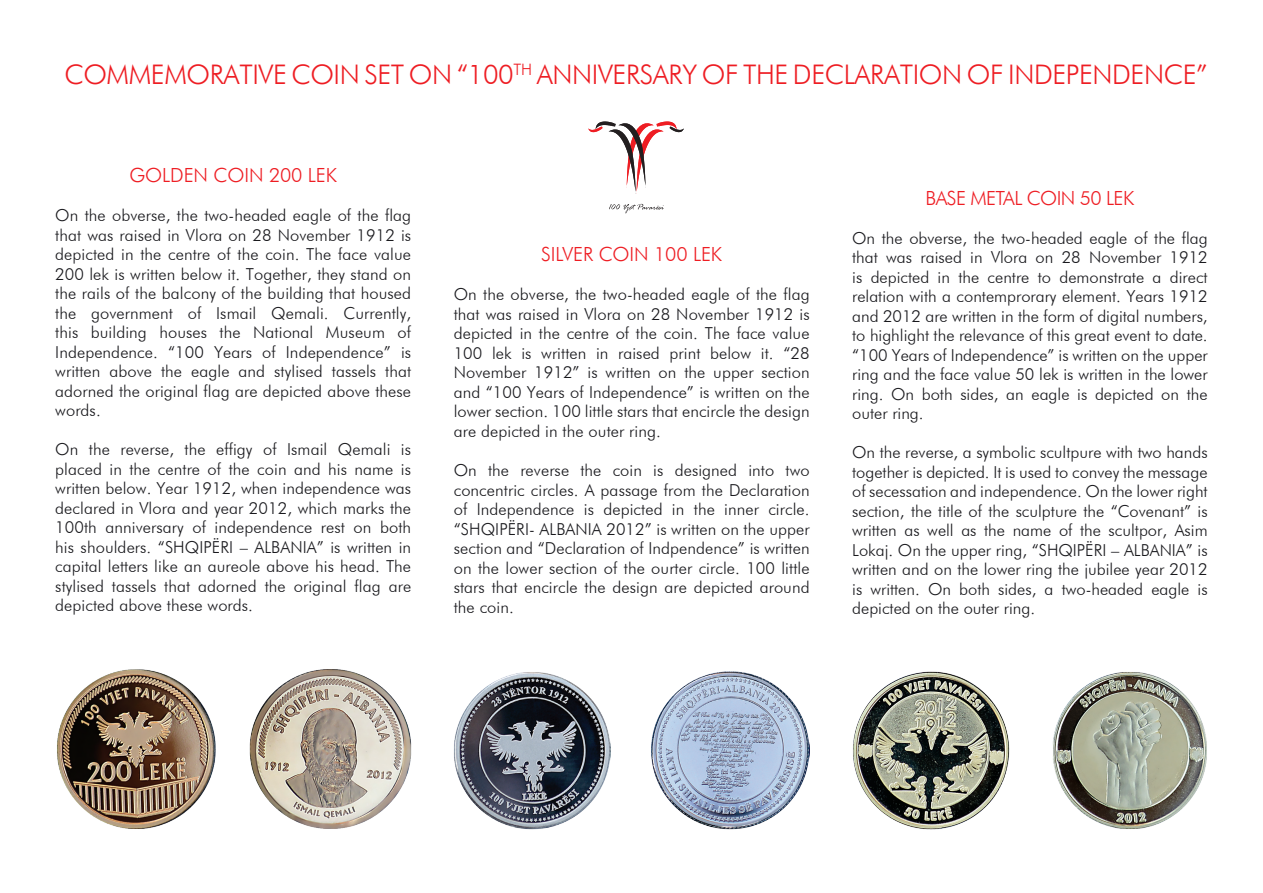
<style>
.page{position:relative;width:1263px;height:893px;background:#fff}
.page>*{position:absolute;margin:0;border:0;box-sizing:border-box;transform-origin:0 0}
.t1{font:300 27px "Futura BT";letter-spacing:-.015em;color:#ee1d23}
.t2{font:300 19.5px "Futura BT";letter-spacing:-.005em;color:#ee1d23}
.t3{font:300 19.5px "Futura BT";letter-spacing:-.03em;color:#ee1d23}
.t4{font:300 16.5px/19.5px "Futura BT";letter-spacing:.005em;color:#19191d;text-align:justify}
</style>
<div class="page">
<img style="left:57px;top:669px;width:159px;height:160px">
<img style="left:250px;top:669px;width:161px;height:160px">
<img style="left:454px;top:672px;width:157px;height:157px">
<img style="left:651px;top:672px;width:159px;height:157px">
<img style="left:853px;top:672px;width:156px;height:157px">
<img style="left:1053px;top:672px;width:154px;height:157px">
<svg style="left:588px;top:122px;width:96px;height:72px"></svg>
<svg style="left:609px;top:204px;width:55px;height:9px"></svg>
<h1 class="t1" style="left:64px;top:58px;width:1145px">Commemorative coin set on “100<sup>th</sup> Anniversary of the Declaration of I ndependence”</h1>
<p class="t2" style="left:129px;top:163px;width:209px">Golden coin 200 lek</p>
<p class="t4" style="left:55px;top:206px;width:357px">On the obverse, the two-headed eagle of the flag that was raised in Vlora on 28 November 1912 is depicted in the centre of the coin. The face value 200 lek is written below it. Together, they stand on the rails of the balcony of the building that housed the government of Ismail Qemali. Currently, this building houses the National Museum of I ndependence. “100 Years of I ndependence” is written above the eagle and stylised tassels that adorned the original flag are depicted above these words.</p>
<p class="t4" style="left:55px;top:440px;width:357px">On the reverse, the effigy of Ismail Qemali is placed in the centre of the coin and his name is written below. Year 1912, when independence was declared in Vlora and year 2012, which marks the 100th anniversary of independence rest on both his shoulders. “SHQIPËRI – ALBANIA</p>
<p class="t4" style="left:55px;top:537px;width:357px;text-indent:262px">” is written in capital letters like an aureole above his head. The stylised tassels that adorned the original flag are depicted above these words.</p>
<p class="t2" style="left:541px;top:243px;width:182px">Silver coin 100 lek</p>
<p class="t4" style="left:454px;top:285px;width:357px">On the obverse, the two-headed eagle of the flag that was raised in Vlora on 28 November 1912 is depicted in the centre of the coin. The face value 100 lek is written in raised print below it. “28<br>November 1912” is written on the upper section and “100 Years of I ndependence” is written on the lower section. 100 little stars that encircle the design are depicted in the outer ring.</p>
<p class="t4" style="left:454px;top:460px;width:357px">On the reverse the coin is designed into two concentric circles. A passage from the Declaration of I ndependence is depicted in the inner circle. “SHQIPËRI - ALBANIA</p>
<p class="t4" style="left:454px;top:519px;width:357px;text-indent:153px">2012” is written on the upper section and “Declaration of I ndpendence” is written on the lower section of the ourter circle. 100 little stars that encircle the design are depicted around the coin.</p>
<p class="t3" style="left:926px;top:186px;width:210px">Base metal coin 50 lek</p>
<p class="t4" style="left:852px;top:228px;width:357px">On the obverse, the two-headed eagle of the flag that was raised in Vlora on 28 November 1912 is depicted in the centre to demonstrate a direct relation with a contemprorary element. Years 1912 and 2012 are written in the form of digital numbers, to highlight the relevance of this great event to date. “100 Years of I ndependence” is written on the upper ring and the face value 50 lek is written in the lower ring. On both sides, an eagle is depicted on the outer ring.</p>
<p class="t4" style="left:852px;top:442px;width:357px">On the reverse, a symbolic scultpure with two hands together is depicted. It is used to convey the message of secessation and independence. On the lower right section, the title of the sculpture the “Covenant” is written as well as the name of the scultpor, Asim Lokaj. On the upper ring, “SHQIPËRI – ALBANIA</p>
<p class="t4" style="left:852px;top:540px;width:357px;text-indent:334px">” is written and on the lower ring the jubilee year 2012 is written. On both sides, a two-headed eagle is depicted on the outer ring.</p>
</div>
